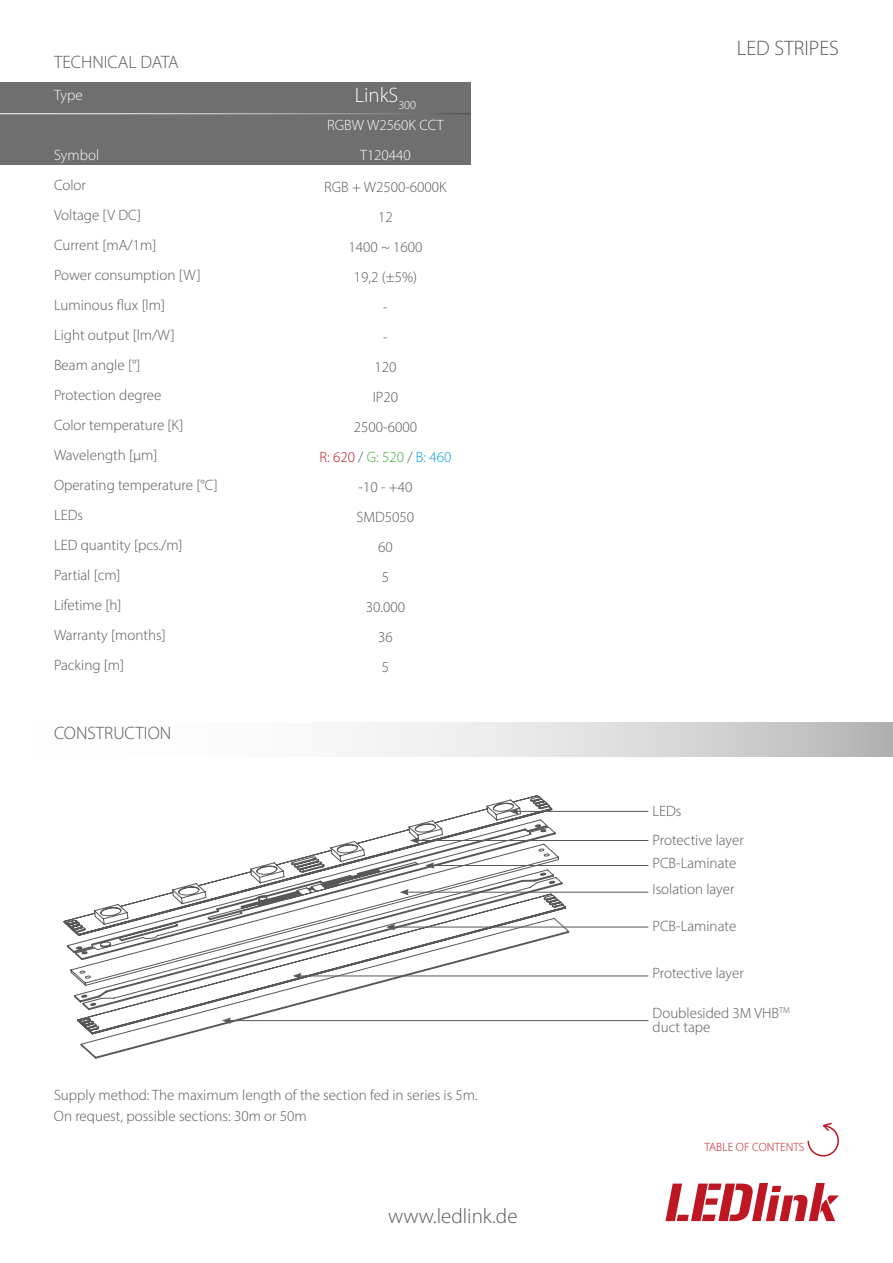
<style>
.page{position:relative;width:893px;height:1263px;background:#fff}
.page>*{position:absolute;margin:0;border:0;box-sizing:border-box;transform-origin:0 0}
.t1{font:300 21px "Myriad Pro";color:#575756}
.t2{font:300 21px "Myriad Pro";color:#fff}
.t3{font:300 18px "Myriad Pro";color:#575756}
.t4{font:300 15px/30px "Myriad Pro";color:#575756}
.t5{font:300 15px/30px "Myriad Pro";color:#fff;text-align:center}
.t6{font:300 12px "Myriad Pro";color:#be1622}
.s1{color:#be1622}
.s2{color:#3fa535}
.s3{color:#009fe3}
</style>
<div class="page">
<svg style="left:807px;top:1122px;width:32px;height:35px"></svg>
<div style="left:0;top:82px;width:470px;height:83px;background:#706f6f"></div>
<hr style="left:0;top:113px;width:470px;height:1px;background:#fff">
<svg style="left:371px;top:723px;width:522px;height:33px"></svg>
<hr style="left:516px;top:811px;width:132px;height:1px;background:#575756">
<hr style="left:432px;top:865px;width:216px;height:1px;background:#575756">
<hr style="left:406px;top:892px;width:242px;height:1px;background:#575756">
<hr style="left:393px;top:927px;width:255px;height:1px;background:#575756">
<hr style="left:299px;top:976px;width:349px;height:1px;background:#575756">
<hr style="left:229px;top:1020px;width:419px;height:1px;background:#575756">
<hr style="left:417px;top:840px;width:231px;height:1px;background:#575756">
<svg style="left:64px;top:795px;width:505px;height:264px"></svg>
<svg style="left:665px;top:1183px;width:174px;height:38px"></svg>
<p class="t3" style="left:54px;top:51px;width:126px">TECHNICAL DATA</p>
<p class="t5" style="left:54px;top:80px;width:30px">Type</p>
<p class="t5" style="left:54px;top:140px;width:47px">Symbol</p>
<p class="t4" style="left:54px;top:170px;width:165px">Color<br>Voltage [V DC]<br>Current [mA/1m]<br>Power consumption [W]<br>Luminous flux [lm]<br>Light output [lm/W]<br>Beam angle [°]<br>Protection degree<br>Color temperature [K]<br>Wavelength [μm]<br>Operating temperature [°C]<br>LEDs<br>LED quantity [pcs./m]<br>Partial [cm]<br>Lifetime [h]<br>Warranty [months]<br>Packing [m]</p>
<p class="t3" style="left:54px;top:722px;width:119px">CONSTRUCTION</p>
<h1 class="t2" style="left:355px;top:82px;width:63px">LinkS<sub>300</sub></h1>
<p class="t5" style="left:327px;top:110px;width:118px">RGBW W2560K CCT<br>T120440</p>
<p class="t4" style="left:320px;top:172px;width:133px;text-align:center">RGB + W2500-6000K<br>12<br>1400 ~ 1600<br>19,2 (±5%)<br>-<br>-<br>120<br>IP20<br>2500-6000<br><span class="s1">R: 620</span> / <span class="s2">G: 520</span> / <span class="s3">B: 460 </span>-10 - +40<br>SMD5050<br>60<br>5<br>30.000<br>36<br>5</p>
<p class="t4" style="left:54px;top:1080px;width:425px">Supply method: The maximum length of the section fed in series is 5m.</p>
<p class="t4" style="left:54px;top:1101px;width:254px">On request, possible sections: 30m or 50m</p>
<h1 class="t1" style="left:388px;top:1203px;width:131px">www.ledlink.de</h1>
<h1 class="t1" style="left:737px;top:36px;width:103px">LED STRIPES</h1>
<p class="t4" style="left:652px;top:796px;width:93px;line-height:29.1px">LEDs<br>Protective layer</p>
<p class="t4" style="left:652px;top:849px;width:85px;line-height:26.7px">PCB-Laminate<br>Isolation layer</p>
<p class="t4" style="left:652px;top:911px;width:85px">PCB-Laminate</p>
<p class="t4" style="left:652px;top:958px;width:93px">Protective layer</p>
<p class="t4" style="left:652px;top:1006px;width:139px;line-height:13.5px">Doublesided 3M VHB<sup>TM </sup>duct tape</p>
<p class="t6" style="left:705px;top:1140px;width:101px">TABLE OF CONTENTS</p>
</div>
